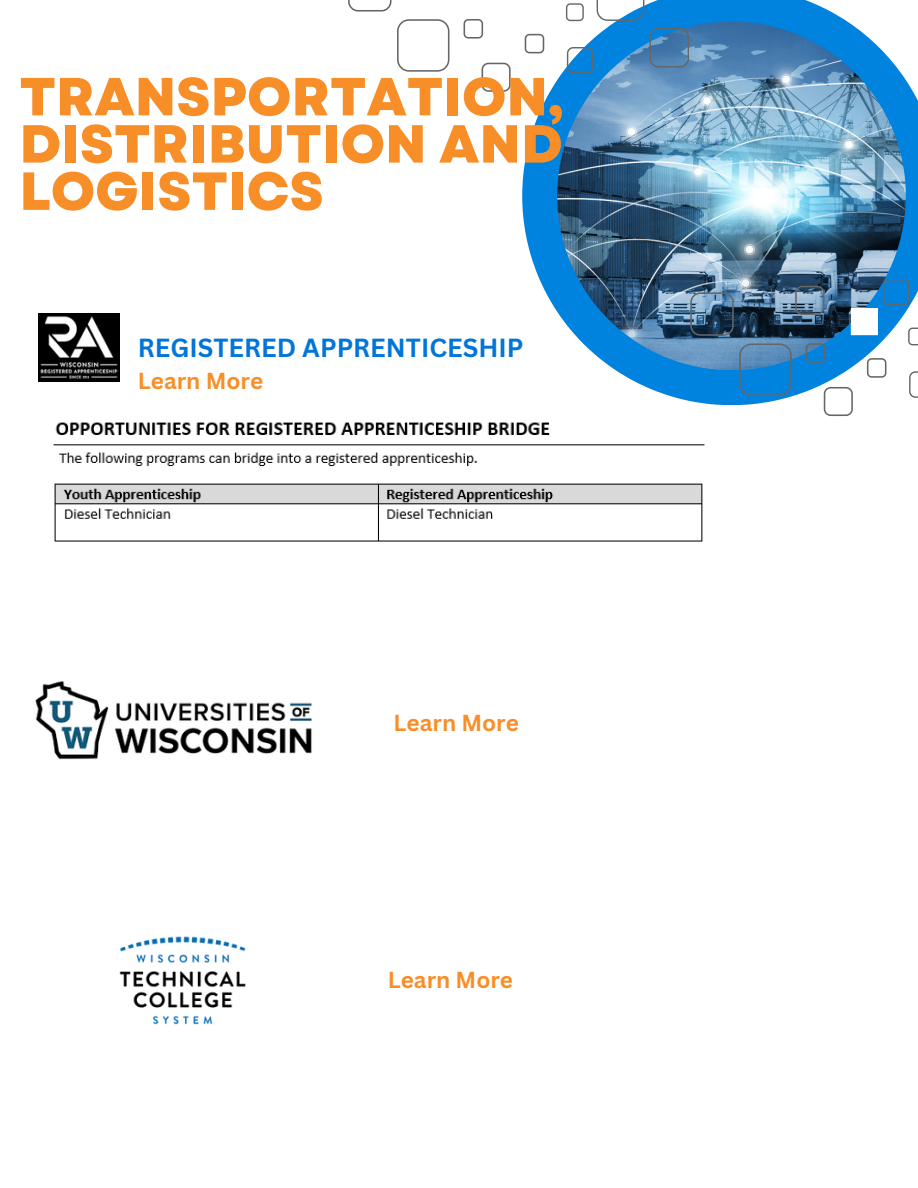
<style>
.page{position:relative;width:918px;height:1188px;background:#fff}
.page>*{position:absolute;margin:0;border:0;box-sizing:border-box;transform-origin:0 0}
.t1{font:800 53.4px/47.2px "Garet";color:#f88e28;text-align:justify}
.t2{font:700 25.5px "Canva Sans";color:#0275d9}
.t3{font:700 22.5px "Canva Sans";color:#f88e28}
</style>
<div class="page">
<svg style="left:522px;top:0;width:396px;height:405px"></svg>
<img style="left:557px;top:22px;width:349px;height:348px">
<svg style="left:909px;top:371px;width:9px;height:27px"></svg>
<svg style="left:795px;top:286px;width:29px;height:29px"></svg>
<svg style="left:739px;top:344px;width:53px;height:52px;background:#2d83c5"></svg>
<svg style="left:690px;top:292px;width:44px;height:44px;background:#486680"></svg>
<svg style="left:806px;top:343px;width:19px;height:20px"></svg>
<svg style="left:824px;top:387px;width:29px;height:29px"></svg>
<svg style="left:867px;top:358px;width:19px;height:20px"></svg>
<svg style="left:851px;top:279px;width:67px;height:66px"></svg>
<svg style="left:567px;top:47px;width:26px;height:27px"></svg>
<svg style="left:597px;top:0;width:47px;height:21px"></svg>
<svg style="left:649px;top:28px;width:40px;height:40px;background:#457bab"></svg>
<svg style="left:566px;top:3px;width:18px;height:18px"></svg>
<svg style="left:397px;top:19px;width:52px;height:53px"></svg>
<svg style="left:348px;top:0;width:44px;height:12px"></svg>
<svg style="left:464px;top:19px;width:19px;height:20px"></svg>
<svg style="left:482px;top:63px;width:29px;height:29px"></svg>
<svg style="left:525px;top:34px;width:19px;height:19px"></svg>
<svg style="left:522px;top:0;width:14px;height:11px"></svg>
<img style="left:53px;top:422px;width:652px;height:120px">
<img style="left:39px;top:314px;width:81px;height:67px">
<img style="left:35px;top:681px;width:277px;height:79px">
<img style="left:120px;top:936px;width:126px;height:89px">
<p class="t1" style="left:19px;top:73px;width:546px">TRANSPORTATION, DISTRIBUTION AND LOGISTICS</p>
<p class="t2" style="left:138px;top:330px;width:387px">REGISTERED APPRENTICESHIP</p>
<p class="t3" style="left:138px;top:365px;width:127px">Learn More</p>
<p class="t3" style="left:394px;top:707px;width:127px">Learn More</p>
<p class="t3" style="left:388px;top:964px;width:127px">Learn More</p>
</div>
